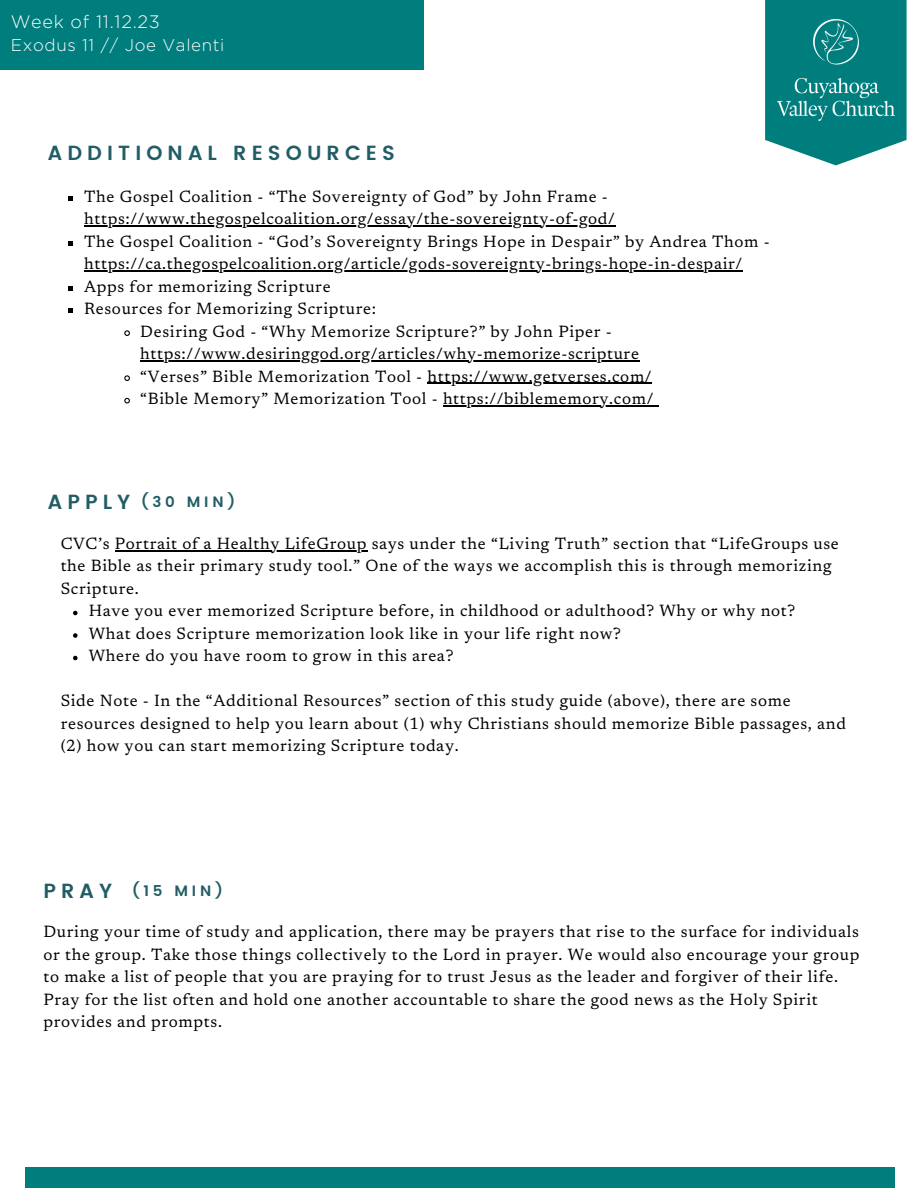
<style>
.page{position:relative;width:918px;height:1188px;background:#fff}
.page>*{position:absolute;margin:0;border:0;box-sizing:border-box;transform-origin:0 0}
.t1{font:600 20.4px "Poppins";letter-spacing:.25em;color:#215d65}
.t2{font:300 18px "Gotham";letter-spacing:.04em;color:#fff}
.t3{font:300 16.95px "Gotham";letter-spacing:.04em;color:#fff}
.t4{font:16.5px/22.5px "Newsreader";letter-spacing:.04em;color:#000}
.t5{font:600 15px "Poppins";letter-spacing:.25em;color:#215d65}
</style>
<div class="page">
<svg style="left:765px;top:0;width:142px;height:165px;background:#289191"></svg>
<img style="left:778px;top:19px;width:117px;height:101px">
<div style="left:0;top:0;width:424px;height:70px;background:#007d7d"></div>
<div style="left:25px;top:1167px;width:870px;height:21px;background:#007d7d"></div>
<svg style="left:69px;top:196px;width:4px;height:4px"></svg>
<hr style="left:84px;top:225px;width:532px;height:1px;background:#000">
<svg style="left:69px;top:241px;width:4px;height:4px"></svg>
<hr style="left:84px;top:270px;width:659px;height:1px;background:#000">
<svg style="left:69px;top:286px;width:4px;height:4px"></svg>
<svg style="left:69px;top:308px;width:4px;height:5px"></svg>
<svg style="left:124px;top:330px;width:6px;height:6px"></svg>
<hr style="left:140px;top:360px;width:500px;height:1px;background:#000">
<svg style="left:124px;top:375px;width:6px;height:6px"></svg>
<hr style="left:428px;top:383px;width:224px;height:1px;background:#000">
<svg style="left:124px;top:397px;width:6px;height:7px"></svg>
<hr style="left:443px;top:405px;width:211px;height:1px;background:#000">
<svg style="left:73px;top:611px;width:5px;height:4px"></svg>
<svg style="left:73px;top:633px;width:5px;height:5px"></svg>
<svg style="left:73px;top:656px;width:5px;height:4px"></svg>
<hr style="left:115px;top:550px;width:252px;height:1px;background:#000">
<p class="t2" style="left:11px;top:13px;width:151px">Week of 11.12.23</p>
<p class="t3" style="left:11px;top:38px;width:215px">Exodus 11 // Joe Valenti</p>
<p class="t1" style="left:48px;top:141px;width:349px">ADDITIONAL RESOURCES</p>
<p class="t4" style="left:84px;top:186px;width:532px">The Gospel Coalition - “The Sovereignty of God” by John Frame - https://www.thegospelcoalition.org/essay/the-sovereignty-of-god/</p>
<p class="t4" style="left:84px;top:231px;width:687px">The Gospel Coalition - “God’s Sovereignty Brings Hope in Despair” by Andrea Thom - https://ca.thegospelcoalition.org/article/gods-sovereignty-brings-hope-in-despair/</p>
<p class="t4" style="left:84px;top:276px;width:248px">Apps for memorizing Scripture</p>
<p class="t4" style="left:84px;top:299px;width:294px">Resources for Memorizing Scripture:</p>
<p class="t4" style="left:140px;top:321px;width:500px">Desiring God - “Why Memorize Scripture?” by John Piper - https://www.desiringgod.org/articles/why-memorize-scripture</p>
<p class="t4" style="left:140px;top:366px;width:513px">“Verses” Bible Memorization Tool - https://www.getverses.com/</p>
<p class="t4" style="left:140px;top:389px;width:515px">“Bible Memory” Memorization Tool - https://biblememory.com/</p>
<p class="t1" style="left:48px;top:490px;width:84px">APPLY</p>
<p class="t5" style="left:141px;top:493px;width:95px">(30 MIN)</p>
<p class="t4" style="left:61px;top:534px;width:780px">CVC’s Portrait of a Healthy LifeGroup says under the “Living Truth” section that “LifeGroups use the Bible as their primary study tool.” One of the ways we accomplish this is through memorizing<br>Scripture.</p>
<p class="t4" style="left:89px;top:601px;width:708px">Have you ever memorized Scripture before, in childhood or adulthood? Why or why not?</p>
<p class="t4" style="left:89px;top:624px;width:534px">What does Scripture memorization look like in your life right now?</p>
<p class="t4" style="left:89px;top:646px;width:366px">Where do you have room to grow in this area?</p>
<p class="t4" style="left:61px;top:691px;width:787px">Side Note - In the “Additional Resources” section of this study guide (above), there are some resources designed to help you learn about (1) why Christians should memorize Bible passages, and (2) how you can start memorizing Scripture today.</p>
<p class="t1" style="left:43px;top:879px;width:70px">PRAY</p>
<p class="t5" style="left:132px;top:882px;width:92px">(15 MIN)</p>
<p class="t4" style="left:43px;top:922px;width:817px">During your time of study and application, there may be prayers that rise to the surface for individuals or the group. Take those things collectively to the Lord in prayer. We would also encourage your group to make a list of people that you are praying for to trust Jesus as the leader and forgiver of their life.<br>Pray for the list often and hold one another accountable to share the good news as the Holy Spirit provides and prompts.</p>
</div>
